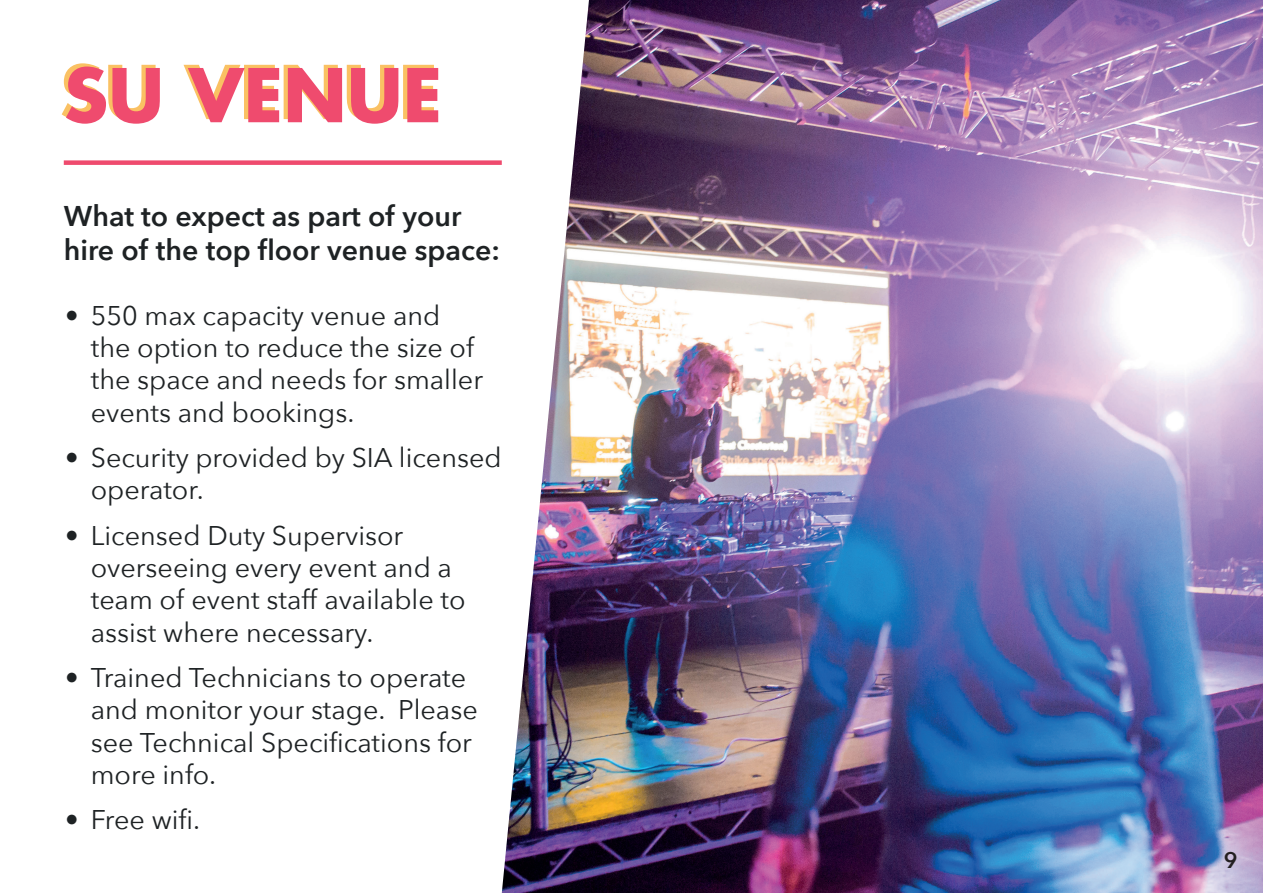
<style>
.page{position:relative;width:1263px;height:893px;background:#fff}
.page>*{position:absolute;margin:0;border:0;box-sizing:border-box;transform-origin:0 0}
.t1{font:700 72px "Futura";color:#ef4b6e}
.t2{font:600 28.5px/34.2px "Avenir Next";color:#1e2224}
.t3{font:27px/32.4px "Avenir Next";color:#1e2224}
.t4{font:600 22.5px "Avenir Next";color:#231f20}
</style>
<div class="page">
<div style="left:64px;top:160px;width:438px;height:5px;background:#ef4b6e"></div>
<img style="left:502px;top:0;width:761px;height:893px">
<h1 class="t1" style="left:64px;top:47px;width:380px">SU VENUE</h1>
<p class="t2" style="left:64px;top:198px;width:438px">What to expect as part of your hire of the top floor venue space:</p>
<p class="t3" style="left:91px;top:298px;width:394px;text-indent:-26px">• 550 max capacity venue and the option to reduce the size of the space and needs for smaller events and bookings.</p>
<p class="t3" style="left:91px;top:440px;width:412px;text-indent:-26px">• Security provided by SIA licensed operator.</p>
<p class="t3" style="left:91px;top:518px;width:376px;text-indent:-26px">• Licensed Duty Supervisor overseeing every event and a team of event staff available to assist where necessary.</p>
<p class="t3" style="left:91px;top:660px;width:388px;text-indent:-26px">• Trained Technicians to operate and monitor your stage. Please see Technical Specifications for more info.</p>
<p class="t3" style="left:65px;top:802px;width:137px">• Free wifi.</p>
<p class="t4" style="left:1224px;top:841px;width:15px">9</p>
</div>
